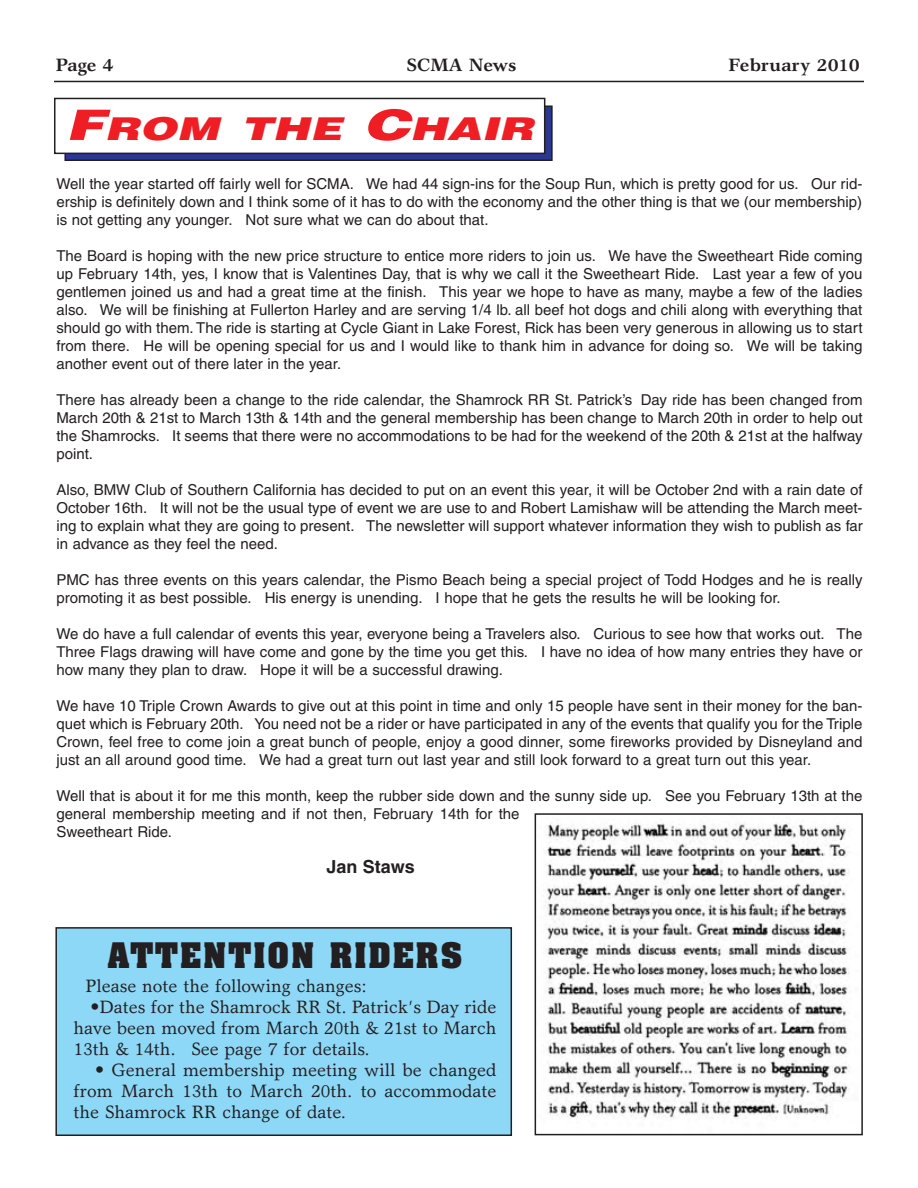
<style>
.page{position:relative;width:918px;height:1188px;background:#fff}
.page>*{position:absolute;margin:0;border:0;box-sizing:border-box;transform-origin:0 0}
.t1{font:italic 900 31.5px "Helvetica";color:#ee1e24;scale:1.41 1}
.t2{font:700 30px "Aachen";letter-spacing:.07em;color:#231f20}
.t3{font:18px/21px "Garth Graphic";color:#231f20;text-align:justify}
.t4{font:700 18px "Garth Graphic";color:#231f20}
.t5{font:700 18px "Helvetica";color:#231f20}
.t6{font:15px/18px "Helvetica";color:#231f20;text-align:justify}
.s1{font-size:42px}
</style>
<div class="page">
<hr style="left:54px;top:81px;width:810px;height:1px;background:#231f20">
<div style="left:65px;top:106px;width:487px;height:54px;background:#293795"></div>
<div style="left:64px;top:105px;width:489px;height:56px;border:1px solid #231f20"></div>
<div style="left:55px;top:98px;width:490px;height:55px;background:#fff"></div>
<div style="left:54px;top:98px;width:491px;height:56px;border:1px solid #231f20"></div>
<img style="left:545px;top:822px;width:305px;height:297px">
<div style="left:535px;top:813px;width:328px;height:322px;border:2px solid #231f20"></div>
<div style="left:56px;top:928px;width:455px;height:207px;background:#8dd7f7"></div>
<div style="left:55px;top:927px;width:457px;height:209px;border:2px solid #231f20"></div>
<p class="t4" style="left:56px;top:58px;width:60px">Page 4</p>
<p class="t4" style="left:407px;top:58px;width:111px">SCMA News</p>
<p class="t4" style="left:728px;top:58px;width:133px">February 2010</p>
<h1 class="t1" style="left:65px;top:117px;width:338px"><span class="s1">F</span>ROM THE <span class="s1">C</span>HAIR</h1>
<p class="t6" style="left:56px;top:176px;width:808px">Well the year started off fairly well for SCMA. We had 44 sign-ins for the Soup Run, which is pretty good for us. Our rid&shy;ership is definitely down and I think some of it has to do with the economy and the other thing is that we (our membership) is not getting any younger. Not sure what we can do about that.</p>
<p class="t6" style="left:56px;top:248px;width:808px">The Board is hoping with the new price structure to entice more riders to join us. We have the Sweetheart Ride coming up February 14th, yes, I know that is Valentines Day, that is why we call it the Sweetheart Ride. Last year a few of you gentlemen joined us and had a great time at the finish. This year we hope to have as many, maybe a few of the ladies also. We will be finishing at Fullerton Harley and are serving 1/4 lb. all beef hot dogs and chili along with everything that should go with them. The ride is starting at Cycle Giant in Lake Forest, Rick has been very generous in allowing us to start from there. He will be opening special for us and I would like to thank him in advance for doing so. We will be taking another event out of there later in the year.</p>
<p class="t6" style="left:56px;top:392px;width:808px">There has already been a change to the ride calendar, the Shamrock RR St. Patrick’s Day ride has been changed from March 20th &amp; 21st to March 13th &amp; 14th and the general membership has been change to March 20th in order to help out the Shamrocks. It seems that there were no accommodations to be had for the weekend of the 20th &amp; 21st at the halfway point.</p>
<p class="t6" style="left:56px;top:482px;width:808px">Also, BMW Club of Southern California has decided to put on an event this year, it will be October 2nd with a rain date of October 16th. It will not be the usual type of event we are use to and Robert Lamishaw will be attending the March meet&shy;ing to explain what they are going to present. The newsletter will support whatever information they wish to publish as far in advance as they feel the need.</p>
<p class="t6" style="left:56px;top:572px;width:808px">PMC has three events on this years calendar, the Pismo Beach being a special project of Todd Hodges and he is really promoting it as best possible. His energy is unending. I hope that he gets the results he will be looking for.</p>
<p class="t6" style="left:56px;top:626px;width:808px">We do have a full calendar of events this year, everyone being a Travelers also. Curious to see how that works out. The Three Flags drawing will have come and gone by the time you get this. I have no idea of how many entries they have or how many they plan to draw. Hope it will be a successful drawing.</p>
<p class="t6" style="left:56px;top:698px;width:808px">We have 10 Triple Crown Awards to give out at this point in time and only 15 people have sent in their money for the ban&shy;quet which is February 20th. You need not be a rider or have participated in any of the events that qualify you for the Triple Crown, feel free to come join a great bunch of people, enjoy a good dinner, some fireworks provided by Disneyland and just an all around good time. We had a great turn out last year and still look forward to a great turn out this year.</p>
<p class="t6" style="left:56px;top:788px;width:808px;text-align:left">Well that is about it for me this month, keep the rubber side down and the sunny side up. See you February 13th at the general membership meeting and if not then, February 14th for the<br>Sweetheart Ride.</p>
<p class="t5" style="left:326px;top:860px;width:90px">Jan Staws</p>
<h2 class="t2" style="left:108px;top:942px;width:356px">ATTENTION RIDERS</h2>
<p class="t3" style="left:85px;top:977px;width:283px">Please note the following changes:</p>
<p class="t3" style="left:74px;top:998px;width:425px;text-indent:17px">•Dates for the Shamrock RR St. Patrick’s Day ride have been moved from March 20th &amp; 21st to March 13th &amp; 14th. See page 7 for details.</p>
<p class="t3" style="left:74px;top:1061px;width:424px;text-indent:22px">• General membership meeting will be changed from March 13th to March 20th. to accommodate the Shamrock RR change of date.</p>
</div>
